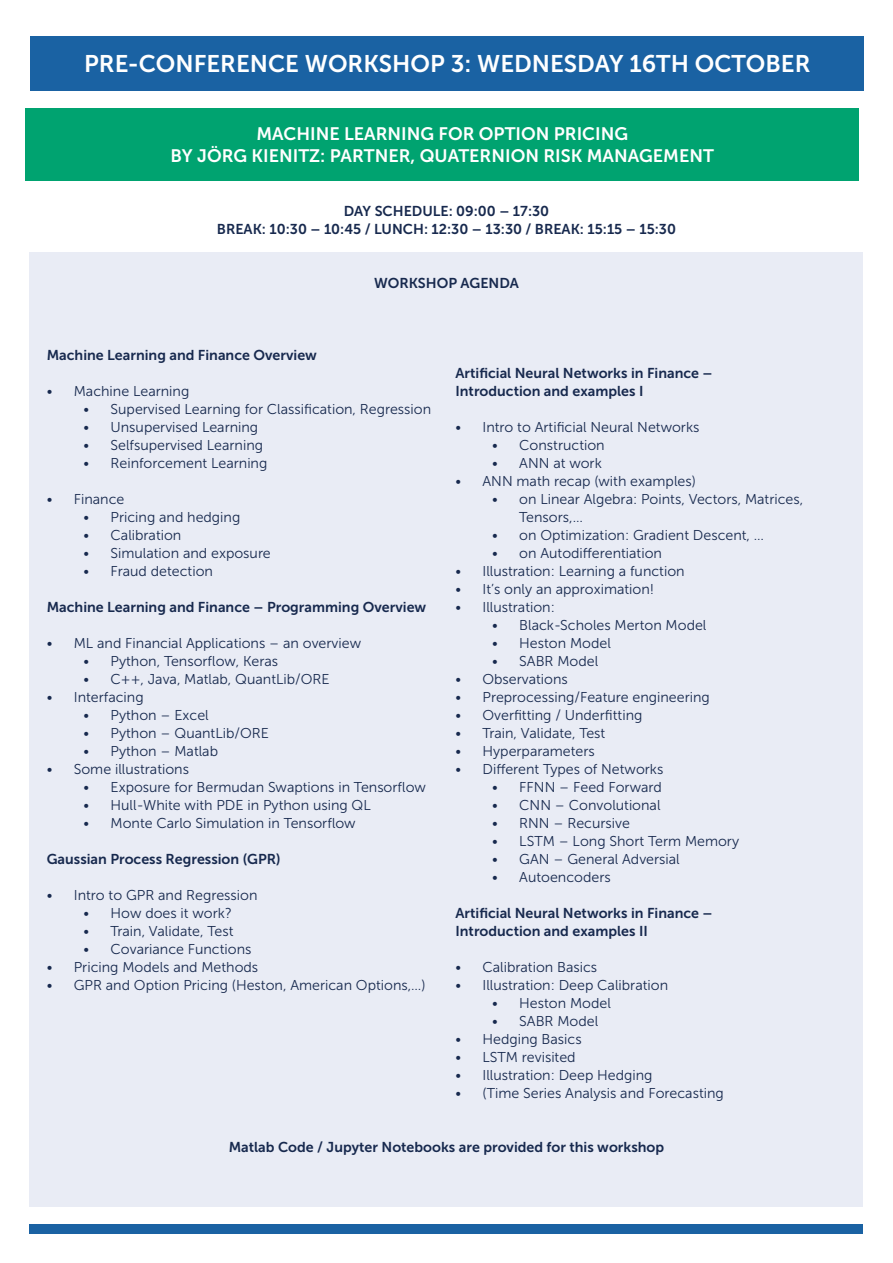
<style>
.page{position:relative;width:893px;height:1263px;background:#fff}
.page>*{position:absolute;margin:0;border:0;box-sizing:border-box;transform-origin:0 0}
.t1{font:24px "Museo Sans 700";color:#fff}
.t2{font:18px "Museo Sans 700";color:#fff}
.t3{font:14.25px/18px "Museo Sans 300";color:#17294e}
.t4{font:14.25px/18px "Museo Sans 700";color:#17294e}
</style>
<div class="page">
<div style="left:30px;top:1224px;width:833px;height:9px;background:#1a62a3"></div>
<div style="left:31px;top:36px;width:833px;height:54px;background:#1a62a3"></div>
<div style="left:26px;top:108px;width:833px;height:73px;background:#00a370"></div>
<div style="left:30px;top:279px;width:833px;height:927px;background:#e9ecf5"></div>
<div style="left:30px;top:252px;width:833px;height:54px;background:#e9ecf5"></div>
<p class="t1" style="left:84px;top:50px;width:728px">PRE-CONFERENCE WORKSHOP 3: WEDNESDAY 16TH OCTOBER</p>
<p class="t2" style="left:256px;top:124px;width:373px">MACHINE LEARNING FOR OPTION PRICING</p>
<p class="t2" style="left:171px;top:146px;width:545px">BY JÖRG KIENITZ: PARTNER, QUATERNION RISK MANAGEMENT</p>
<p class="t4" style="left:344px;top:202px;width:207px">DAY SCHEDULE: 09:00 – 17:30</p>
<p class="t4" style="left:217px;top:220px;width:461px">BREAK: 10:30 – 10:45 / LUNCH: 12:30 – 13:30 / BREAK: 15:15 – 15:30</p>
<p class="t4" style="left:374px;top:274px;width:146px">WORKSHOP AGENDA</p>
<p class="t4" style="left:47px;top:346px;width:272px">Machine Learning and Finance Overview</p>
<p class="t3" style="left:47px;top:382px;width:144px">• Machine Learning</p>
<p class="t3" style="left:84px;top:400px;width:349px">• Supervised Learning for Classification, Regression</p>
<p class="t3" style="left:84px;top:418px;width:176px">• Unsupervised Learning</p>
<p class="t3" style="left:84px;top:436px;width:181px">• Selfsupervised Learning</p>
<p class="t3" style="left:84px;top:454px;width:185px">• Reinforcement Learning</p>
<p class="t3" style="left:47px;top:490px;width:79px">• Finance</p>
<p class="t3" style="left:84px;top:508px;width:158px">• Pricing and hedging</p>
<p class="t3" style="left:84px;top:526px;width:99px">• Calibration</p>
<p class="t3" style="left:84px;top:544px;width:189px">• Simulation and exposure</p>
<p class="t3" style="left:84px;top:562px;width:131px">• Fraud detection</p>
<p class="t4" style="left:47px;top:598px;width:381px">Machine Learning and Finance – Programming Overview</p>
<p class="t3" style="left:47px;top:634px;width:316px">• ML and Financial Applications – an overview</p>
<p class="t3" style="left:84px;top:652px;width:196px">• Python, Tensorflow, Keras</p>
<p class="t3" style="left:84px;top:670px;width:248px">• C++, Java, Matlab, QuantLib/ORE</p>
<p class="t3" style="left:47px;top:688px;width:98px">• Interfacing</p>
<p class="t3" style="left:84px;top:706px;width:127px">• Python – Excel</p>
<p class="t3" style="left:84px;top:724px;width:187px">• Python – QuantLib/ORE</p>
<p class="t3" style="left:84px;top:742px;width:136px">• Python – Matlab</p>
<p class="t3" style="left:47px;top:760px;width:144px">• Some illustrations</p>
<p class="t3" style="left:84px;top:778px;width:344px">• Exposure for Bermudan Swaptions in Tensorflow</p>
<p class="t3" style="left:84px;top:796px;width:289px">• Hull-White with PDE in Python using QL</p>
<p class="t3" style="left:84px;top:814px;width:274px">• Monte Carlo Simulation in Tensorflow</p>
<p class="t4" style="left:47px;top:850px;width:235px">Gaussian Process Regression (GPR)</p>
<p class="t3" style="left:47px;top:886px;width:212px">• Intro to GPR and Regression</p>
<p class="t3" style="left:84px;top:904px;width:150px">• How does it work?</p>
<p class="t3" style="left:84px;top:922px;width:151px">• Train, Validate, Test</p>
<p class="t3" style="left:84px;top:940px;width:169px">• Covariance Functions</p>
<p class="t3" style="left:47px;top:958px;width:213px">• Pricing Models and Methods</p>
<p class="t3" style="left:47px;top:976px;width:380px">• GPR and Option Pricing (Heston, American Options,…)</p>
<p class="t4" style="left:455px;top:364px;width:259px">Artificial Neural Networks in Finance –<br>Introduction and examples I</p>
<p class="t3" style="left:455px;top:418px;width:245px">• Intro to Artificial Neural Networks</p>
<p class="t3" style="left:492px;top:436px;width:114px">• Construction</p>
<p class="t3" style="left:492px;top:454px;width:111px">• ANN at work</p>
<p class="t3" style="left:455px;top:472px;width:242px">• ANN math recap (with examples)</p>
<p class="t3" style="left:519px;top:490px;width:285px;text-indent:-27px">• on Linear Algebra: Points, Vectors, Matrices,<br>Tensors,…</p>
<p class="t3" style="left:492px;top:526px;width:273px">• on Optimization: Gradient Descent, …</p>
<p class="t3" style="left:492px;top:544px;width:171px">• on Autodifferentiation</p>
<p class="t3" style="left:455px;top:562px;width:231px">• Illustration: Learning a function</p>
<p class="t3" style="left:455px;top:580px;width:200px">• It’s only an approximation!</p>
<p class="t3" style="left:455px;top:598px;width:101px">• Illustration:</p>
<p class="t3" style="left:492px;top:616px;width:216px">• Black-Scholes Merton Model</p>
<p class="t3" style="left:492px;top:634px;width:120px">• Heston Model</p>
<p class="t3" style="left:492px;top:652px;width:107px">• SABR Model</p>
<p class="t3" style="left:455px;top:670px;width:114px">• Observations</p>
<p class="t3" style="left:455px;top:688px;width:256px">• Preprocessing/Feature engineering</p>
<p class="t3" style="left:455px;top:706px;width:188px">• Overfitting / Underfitting</p>
<p class="t3" style="left:455px;top:724px;width:151px">• Train, Validate, Test</p>
<p class="t3" style="left:455px;top:742px;width:141px">• Hyperparameters</p>
<p class="t3" style="left:455px;top:760px;width:209px">• Different Types of Networks</p>
<p class="t3" style="left:492px;top:778px;width:171px">• FFNN – Feed Forward</p>
<p class="t3" style="left:492px;top:796px;width:170px">• CNN – Convolutional</p>
<p class="t3" style="left:492px;top:814px;width:139px">• RNN – Recursive</p>
<p class="t3" style="left:492px;top:832px;width:248px">• LSTM – Long Short Term Memory</p>
<p class="t3" style="left:492px;top:850px;width:189px">• GAN – General Adversial</p>
<p class="t3" style="left:492px;top:868px;width:120px">• Autoencoders</p>
<p class="t4" style="left:455px;top:904px;width:259px">Artificial Neural Networks in Finance –</p>
<p class="t4" style="left:455px;top:922px;width:194px">Introduction and examples II</p>
<p class="t3" style="left:455px;top:958px;width:143px">• Calibration Basics</p>
<p class="t3" style="left:455px;top:976px;width:214px">• Illustration: Deep Calibration</p>
<p class="t3" style="left:492px;top:994px;width:120px">• Heston Model</p>
<p class="t3" style="left:492px;top:1012px;width:107px">• SABR Model</p>
<p class="t3" style="left:455px;top:1030px;width:128px">• Hedging Basics</p>
<p class="t3" style="left:455px;top:1048px;width:122px">• LSTM revisited</p>
<p class="t3" style="left:455px;top:1066px;width:199px">• Illustration: Deep Hedging</p>
<p class="t3" style="left:455px;top:1084px;width:270px">• (Time Series Analysis and Forecasting</p>
<p class="t4" style="left:229px;top:1138px;width:437px">Matlab Code / Jupyter Notebooks are provided for this workshop</p>
</div>
